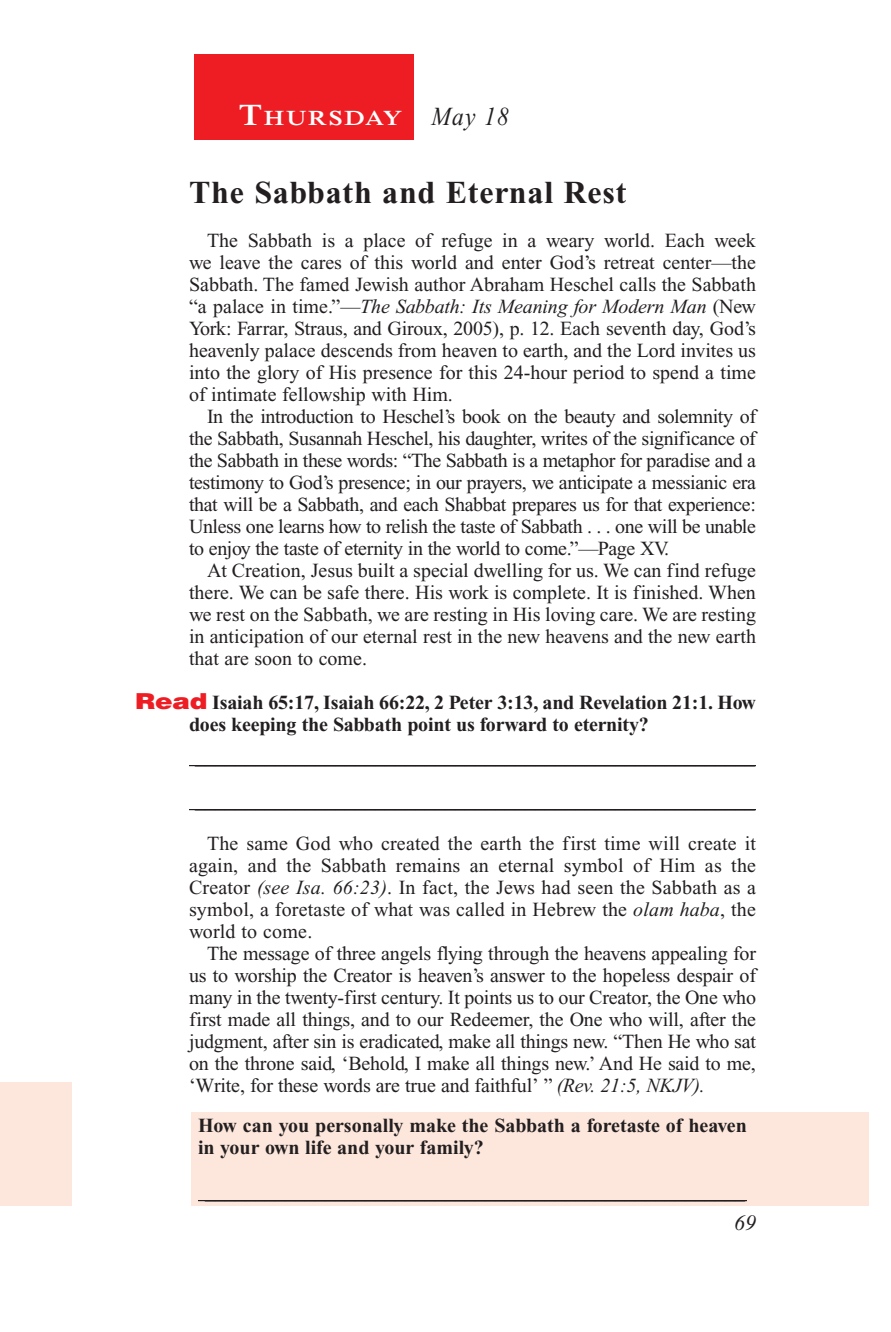
<style>
.page{position:relative;width:891px;height:1332px;background:#fff}
.page>*{position:absolute;margin:0;border:0;box-sizing:border-box;transform-origin:0 0}
.t1{font:700 32px "Times New Roman PS Std";letter-spacing:.025em;color:#231f20}
.Lesson_Dates{font:italic 26px "Times New Roman PS Std";color:#231f20;scale:.9 1}
.t2{font:italic 22px "Times New Roman PS Std";color:#231f20}
.Daily_Header{font:600 21px "Times NRMT Std";letter-spacing:.07em;color:#fff;scale:1.1 1}
.t3{font:20px/22px "Times New Roman PS Std";color:#231f20;text-align:justify}
.t4{font:700 20px/22px "Times New Roman PS Std";letter-spacing:-.01em;color:#231f20}
.s1{font-size:30px}
.s2{font-style:italic}
.s3{font-family:"Helvetica LT Std";font-weight:900;font-size:22px;color:#ee1d23}
</style>
<div class="page">
<div style="left:194px;top:54px;width:220px;height:86px;background:#ee1d23"></div>
<div style="left:191px;top:1112px;width:677px;height:94px;background:#fde7dc"></div>
<div style="left:0;top:1082px;width:72px;height:124px;background:#fde7dc"></div>
<hr style="left:189px;top:765px;width:567px;height:1px;background:#231f20">
<hr style="left:189px;top:809px;width:567px;height:1px;background:#231f20">
<hr style="left:198px;top:1200px;width:549px;height:1px;background:#231f20">
<p class="Daily_Header" style="left:239px;top:106px;width:150px"><span class="s1">T</span>HURSDAY</p>
<p class="Lesson_Dates" style="left:432px;top:102px;width:87px">May 18</p>
<h1 class="t1" style="left:189px;top:174px;width:439px">The Sabbath and Eternal Rest</h1>
<p class="t3" style="left:189px;top:229px;width:569px;text-indent:18px">The Sabbath is a place of refuge in a weary world. Each week we leave the cares of this world and enter God’s retreat center—the Sabbath. The famed Jewish author Abraham Heschel calls the Sabbath “a palace in time.”—<span class="s2">The Sabbath: Its Meaning for Modern Man</span> (New York: Farrar, Straus, and Giroux, 2005), p. 12. Each seventh day, God’s heavenly palace descends from heaven to earth, and the Lord invites us into the glory of His presence for this 24-hour period to spend a time of intimate fellowship with Him.</p>
<p class="t3" style="left:189px;top:405px;width:569px;text-indent:18px">In the introduction to Heschel’s book on the beauty and solemnity of the Sabbath, Susannah Heschel, his daughter, writes of the significance of the Sabbath in these words: “The Sabbath is a metaphor for paradise and a testimony to God’s presence; in our prayers, we anticipate a messianic era that will be a Sabbath, and each Shabbat prepares us for that experience:<br>Unless one learns how to relish the taste of Sabbath . . . one will be unable to enjoy the taste of eternity in the world to come.”—Page XV.</p>
<p class="t3" style="left:189px;top:559px;width:569px;text-indent:18px">At Creation, Jesus built a special dwelling for us. We can find refuge there. We can be safe there. His work is complete. It is finished. When we rest on the Sabbath, we are resting in His loving care. We are resting in anticipation of our eternal rest in the new heavens and the new earth that are soon to come.</p>
<p class="t4" style="left:189px;top:691px;width:568px;text-indent:-54px"><span class="s3">Read</span> Isaiah 65:17, Isaiah 66:22, 2 Peter 3:13, and Revelation 21:1. How does keeping the Sabbath point us forward to eternity?</p>
<p class="t3" style="left:195px;top:746px;width:561px">________________________________________________________</p>
<p class="t3" style="left:195px;top:780px;width:563px;line-height:42px;text-align:right">________________________________________________________<br>The same God who created the earth the first time will create it</p>
<p class="t3" style="left:189px;top:854px;width:569px">again, and the Sabbath remains an eternal symbol of Him as the Creator <span class="s2">(see Isa. 66:23)</span>. In fact, the Jews had seen the Sabbath as a symbol, a foretaste of what was called in Hebrew the <span class="s2">olam haba</span>, the world to come.</p>
<p class="t3" style="left:189px;top:942px;width:569px;text-indent:18px">The message of three angels flying through the heavens appealing for us to worship the Creator is heaven’s answer to the hopeless despair of many in the twenty-first century. It points us to our Creator, the One who first made all things, and to our Redeemer, the One who will, after the judgment, after sin is eradicated, make all things new. “Then He who sat on the throne said, ‘Behold, I make all things new.’ And He said to me, ‘Write, for these words are true and faithful’ ” <span class="s2">(Rev. 21:5, NKJV).</span></p>
<p class="t4" style="left:198px;top:1114px;width:550px">How can you personally make the Sabbath a foretaste of heaven in your own life and your family?</p>
<p class="t3" style="left:205px;top:1181px;width:541px">______________________________________________________</p>
<p class="t2" style="left:734px;top:1211px;width:23px">69</p>
</div>
